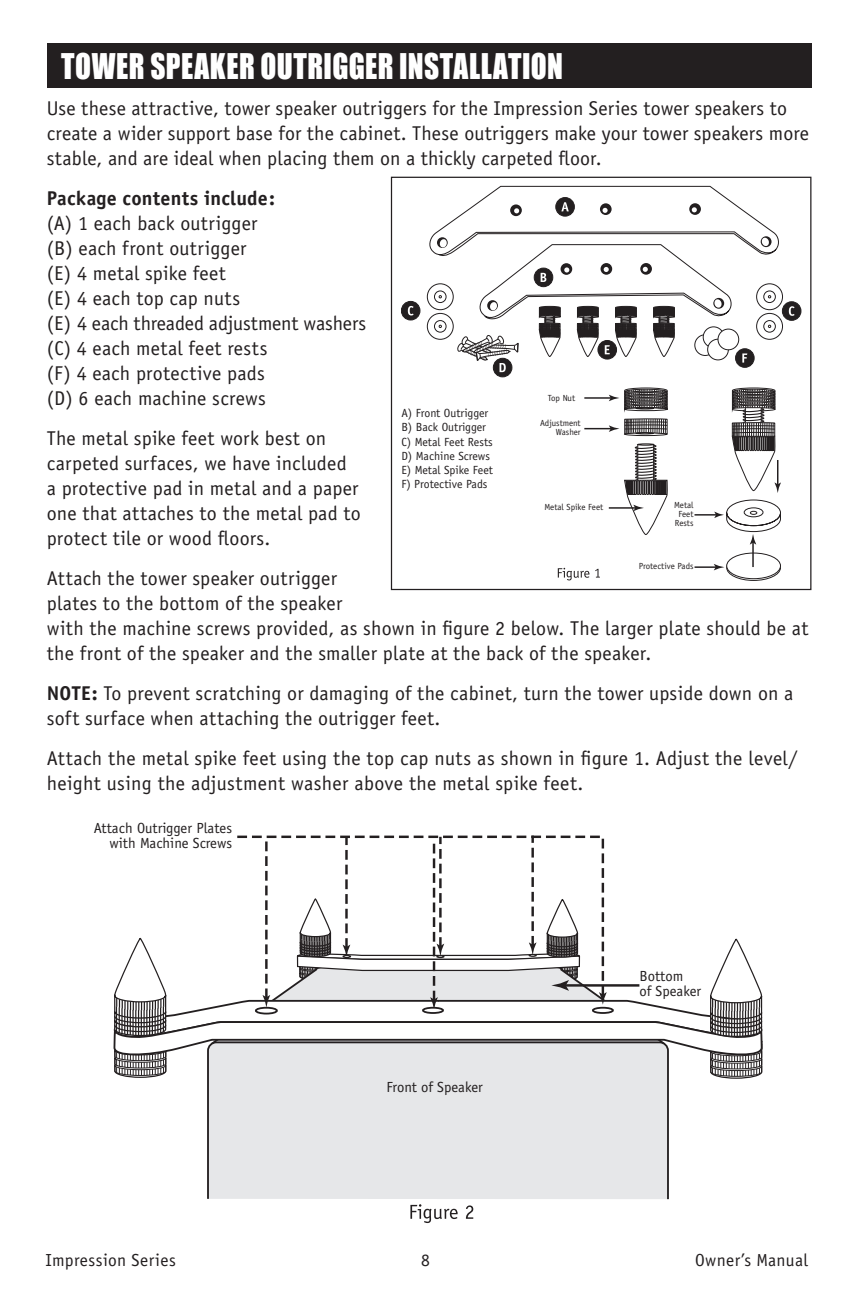
<style>
.page{position:relative;width:855px;height:1305px;background:#fff}
.page>*{position:absolute;margin:0;border:0;box-sizing:border-box;transform-origin:0 0}
.Main_Headings{font:32.5px "Impact";letter-spacing:.015em;color:#fff;scale:.9 1}
.Manual_Text{font:20px/25px "Officina Sans";letter-spacing:.01em;color:#231f20}
.t1{font:17.5px "Officina Sans";letter-spacing:.02em;color:#231f20}
.t2{font:14.75px/14.8px "Officina Sans";color:#231f20}
.t3{font:11.75px/14.2px "Officina Sans";color:#231f20}
.t4{font:9px/9px "Officina Sans";color:#231f20;text-align:right}
.s1{font-weight:700}
</style>
<div class="page">
<div style="left:47px;top:43px;width:765px;height:45px;background:#231f20"></div>
<svg style="left:558px;top:568px;width:31px;height:12px"></svg>
<svg style="left:595px;top:569px;width:5px;height:9px"></svg>
<hr style="left:584px;top:397px;width:28px;height:2px;background:#231f20">
<div style="left:624px;top:432px;width:43px;height:4px;border:1px solid #231f20;border-radius:50%"></div>
<svg style="left:584px;top:418px;width:84px;height:17px"></svg>
<div style="left:624px;top:407px;width:44px;height:4px;border:1px solid #231f20;border-radius:50%"></div>
<svg style="left:609px;top:387px;width:59px;height:23px"></svg>
<div style="left:637px;top:443px;width:17px;height:3px;border:1px solid #231f20;border-radius:50%"></div>
<hr style="left:609px;top:507px;width:27px;height:2px;background:#231f20">
<svg style="left:624px;top:444px;width:44px;height:91px"></svg>
<div style="left:401px;top:301px;width:19px;height:19px;background:#231f20;border-radius:50%"></div>
<div style="left:401px;top:301px;width:19px;height:19px;border:1px solid #231f20;border-radius:50%"></div>
<svg style="left:408px;top:306px;width:6px;height:9px"></svg>
<div style="left:493px;top:358px;width:19px;height:19px;background:#231f20;border-radius:50%"></div>
<div style="left:493px;top:358px;width:19px;height:19px;border:1px solid #231f20;border-radius:50%"></div>
<svg style="left:427px;top:186px;width:356px;height:186px"></svg>
<div style="left:782px;top:302px;width:19px;height:18px;background:#231f20;border-radius:50%"></div>
<div style="left:782px;top:301px;width:19px;height:20px;border:1px solid #231f20;border-radius:50%"></div>
<svg style="left:789px;top:306px;width:6px;height:10px"></svg>
<hr style="left:695px;top:566px;width:22px;height:2px;background:#231f20">
<hr style="left:695px;top:514px;width:22px;height:2px;background:#231f20">
<svg style="left:714px;top:387px;width:67px;height:194px"></svg>
<div style="left:207px;top:1079px;width:462px;height:121px;background:#e6e7e9"></div>
<svg style="left:410px;top:1204px;width:48px;height:19px"></svg>
<svg style="left:466px;top:1205px;width:7px;height:14px"></svg>
<svg style="left:113px;top:836px;width:650px;height:243px"></svg>
<p class="Main_Headings" style="left:61px;top:41px;width:559px">TOWER SPEAKER OUTRIGGER INSTALLATION</p>
<p class="Manual_Text" style="left:47px;top:96px;width:764px">Use these attractive, tower speaker outriggers for the Impression Series tower speakers to create a wider support base for the cabinet. These outriggers make your tower speakers more stable, and are ideal when placing them on a thickly carpeted floor.</p>
<p class="Manual_Text" style="left:47px;top:186px;width:321px"><span class="s1">Package contents include:<br></span>(A) 1 each back outrigger<br>(B) each front outrigger<br>(E) 4 metal spike feet<br>(E) 4 each top cap nuts<br>(E) 4 each threaded adjustment washers (C) 4 each metal feet rests<br>(F) 4 each protective pads<br>(D) 6 each machine screws</p>
<p class="Manual_Text" style="left:47px;top:426px;width:316px">The metal spike feet work best on carpeted surfaces, we have included a protective pad in metal and a paper one that attaches to the metal pad to protect tile or wood floors.</p>
<p class="Manual_Text" style="left:47px;top:566px;width:763px">Attach the tower speaker outrigger<br>plates to the bottom of the speaker<br>with the machine screws provided, as shown in figure 2 below. The larger plate should be at the front of the speaker and the smaller plate at the back of the speaker.</p>
<p class="Manual_Text" style="left:47px;top:681px;width:748px"><span class="s1">NOTE:</span> To prevent scratching or damaging of the cabinet, turn the tower upside down on a soft surface when attaching the outrigger feet.</p>
<p class="Manual_Text" style="left:47px;top:746px;width:752px">Attach the metal spike feet using the top cap nuts as shown in figure 1. Adjust the level/ height using the adjustment washer above the metal spike feet.</p>
<p class="t4" style="left:548px;top:393px;width:29px">Top Nut</p>
<p class="t4" style="left:540px;top:418px;width:42px">Adjustment<br>Washer</p>
<p class="t3" style="left:401px;top:406px;width:93px">A) Front Outrigger<br>B) Back Outrigger<br>C) Metal Feet Rests<br>D) Machine Screws<br>E) Metal Spike Feet<br>F) Protective Pads</p>
<p class="t4" style="left:674px;top:501px;width:21px;text-align:center">Metal<br>Feet<br>Rests</p>
<p class="t4" style="left:545px;top:502px;width:60px">Metal Spike Feet</p>
<p class="t4" style="left:639px;top:562px;width:56px">Protective Pads</p>
<p class="t2" style="left:94px;top:821px;width:140px;text-align:right">Attach Outrigger Plates with Machine Screws</p>
<p class="t2" style="left:386px;top:1080px;width:98px">Front of Speaker</p>
<p class="t2" style="left:640px;top:969px;width:63px">Bottom<br>of Speaker</p>
<p class="t1" style="left:45px;top:1250px;width:132px">Impression Series</p>
<p class="t1" style="left:421px;top:1250px;width:10px">8</p>
<p class="t1" style="left:695px;top:1250px;width:114px">Owner’s Manual</p>
</div>
